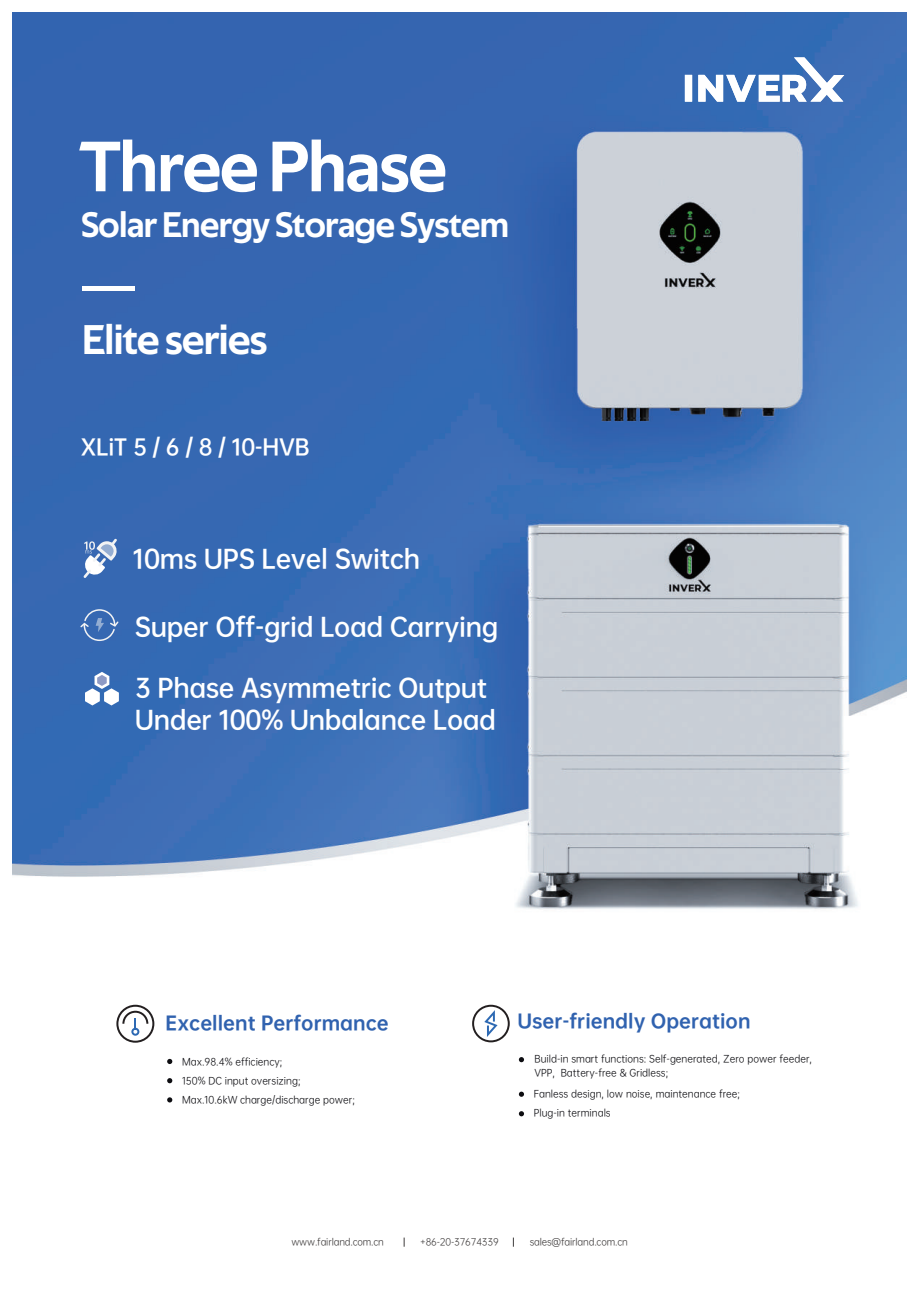
<style>
.page{position:relative;width:919px;height:1289px;background:#fff}
.page>*{position:absolute;margin:0;border:0;box-sizing:border-box;transform-origin:0 0}
.t1{font:72px "Techna Sans";letter-spacing:-.015em;color:#fff}
.t2{font:42px "Techna Sans";letter-spacing:-.015em;color:#fff}
.t3{font:36px "Techna Sans";letter-spacing:-.015em;color:#fff}
.t4{font:24.45px/32.1px "OPPO Sans B";letter-spacing:-.015em;color:#fff}
.t5{font:21px "OPPO Sans B";letter-spacing:-.015em;color:#fff}
.t6{font:18px "OPPO Sans H";color:#3062af}
.t7{font:9.6px/19.2px "OPPO Sans R";color:#0d0d11}
.t8{font:9.3px "OPPO Sans R";letter-spacing:-.015em;color:#3e3b3b}
</style>
<div class="page">
<img style="left:13px;top:12px;width:893px;height:1235px">
<hr style="left:82px;top:286px;width:52px;height:4px;background:#fff">
<svg style="left:83px;top:538px;width:35px;height:40px"></svg>
<svg style="left:79px;top:608px;width:41px;height:33px"></svg>
<svg style="left:167px;top:1058px;width:5px;height:6px"></svg>
<svg style="left:167px;top:1078px;width:5px;height:5px"></svg>
<svg style="left:167px;top:1097px;width:5px;height:5px"></svg>
<svg style="left:519px;top:1057px;width:5px;height:5px"></svg>
<svg style="left:519px;top:1091px;width:5px;height:5px"></svg>
<svg style="left:519px;top:1111px;width:5px;height:5px"></svg>
<svg style="left:116px;top:1004px;width:38px;height:38px"></svg>
<svg style="left:472px;top:1004px;width:37px;height:38px"></svg>
<svg style="left:85px;top:672px;width:34px;height:33px"></svg>
<svg style="left:684px;top:57px;width:160px;height:45px"></svg>
<h1 class="t1" style="left:80px;top:125px;width:369px">Three Phase</h1>
<h3 class="t3" style="left:81px;top:203px;width:429px">Solar Energy Storage System</h3>
<h2 class="t2" style="left:82px;top:315px;width:187px">Elite series</h2>
<h3 class="t5" style="left:81px;top:429px;width:230px">XLiT 5 / 6 / 8 / 10-HVB</h3>
<h3 class="t4" style="left:133px;top:540px;width:289px">10ms UPS Level Switch</h3>
<h3 class="t4" style="left:135px;top:608px;width:365px">Super Off-grid Load Carrying</h3>
<h3 class="t4" style="left:135px;top:669px;width:363px">3 Phase Asymmetric Output<br>Under 100% Unbalance Load</h3>
<h3 class="t6" style="left:166px;top:1007px;width:224px">Excellent Performance</h3>
<p class="t7" style="left:182px;top:1051px;width:174px">Max.98.4% efficiency;<br>150% DC input oversizing;<br>Max.10.6kW charge/discharge power;</p>
<h3 class="t6" style="left:517px;top:1005px;width:235px">User-friendly Operation</h3>
<p class="t7" style="left:534px;top:1051px;width:279px;line-height:13.2px">Build-in smart functions: Self-generated, Zero power feeder,<br>VPP, Battery-free &amp; Gridless;</p>
<p class="t7" style="left:533px;top:1083px;width:208px">Fanless design, low noise, maintenance free;<br>Plug-in terminals</p>
<p class="t8" style="left:291px;top:1234px;width:94px">www.fairland.com.cn</p>
<p class="t8" style="left:420px;top:1234px;width:80px">+86-20-37674339</p>
<p class="t8" style="left:529px;top:1234px;width:99px">sales@fairland.com.cn</p>
</div>
